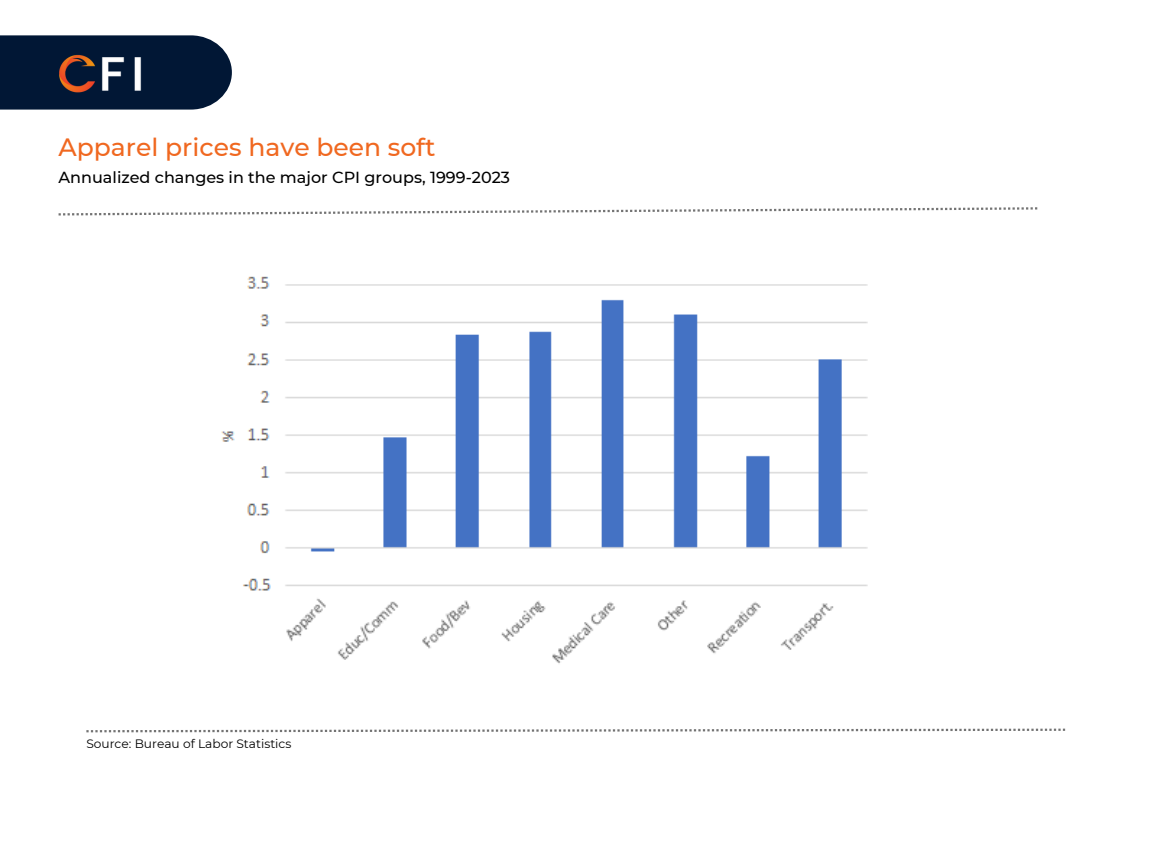
<style>
.page{position:relative;width:1152px;height:864px;background:#fff}
.page>*{position:absolute;margin:0;border:0;box-sizing:border-box;transform-origin:0 0}
.t1{font:500 25.05px "Montserrat";color:#f06820}
.t2{font:500 16.05px "Montserrat";color:#000}
.t3{font:12.15px "Montserrat";color:#000}
</style>
<div class="page">
<svg style="left:86px;top:729px;width:979px;height:3px"></svg>
<svg style="left:59px;top:207px;width:978px;height:9px"></svg>
<svg style="left:0;top:35px;width:232px;height:74px"></svg>
<img style="left:14px;top:41px;width:181px;height:52px">
<img style="left:221px;top:276px;width:647px;height:388px">
<p class="t1" style="left:59px;top:132px;width:378px">Apparel prices have been soft</p>
<p class="t2" style="left:59px;top:168px;width:453px">Annualized changes in the major CPI groups, 1999-2023</p>
<p class="t3" style="left:86px;top:736px;width:207px">Source: Bureau of Labor Statistics</p>
</div>
